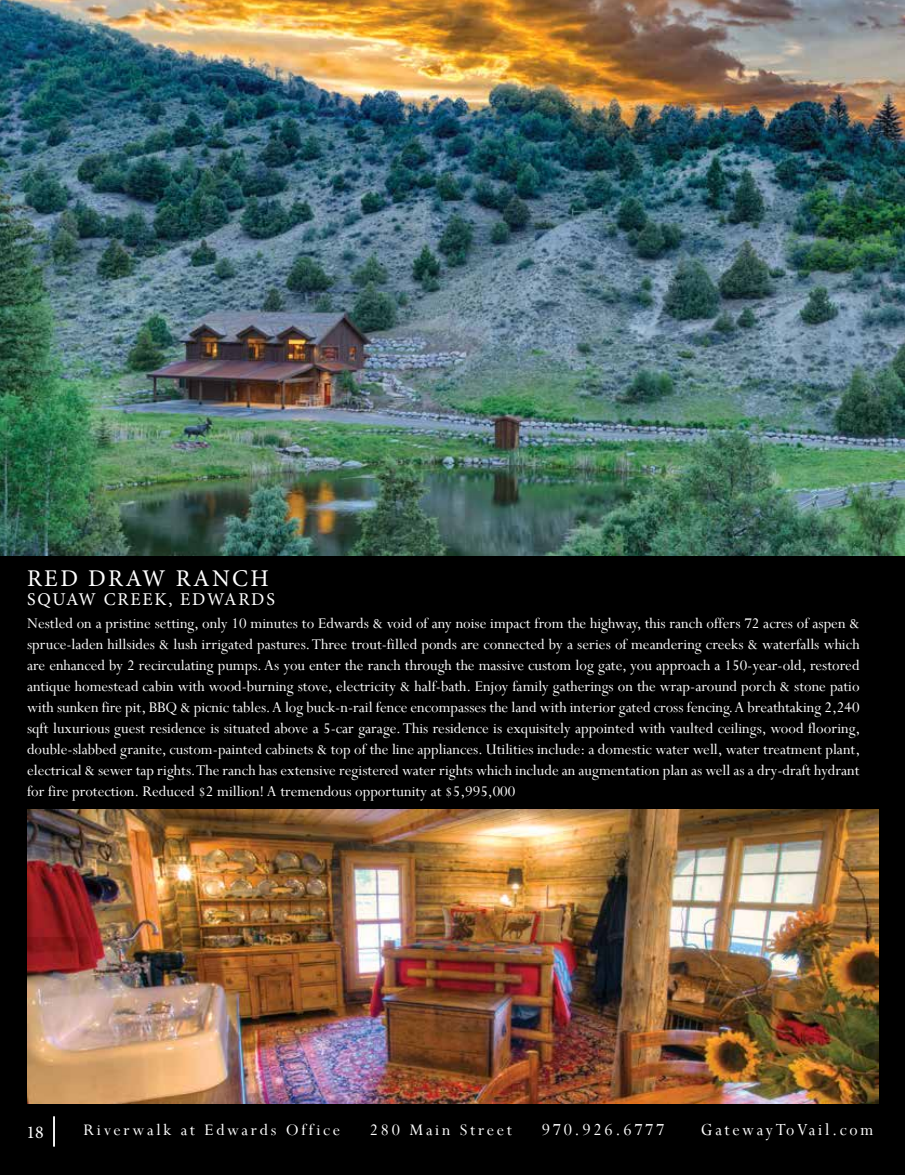
<style>
.page{position:relative;width:905px;height:1175px;background:#fff}
.page>*{position:absolute;margin:0;border:0;box-sizing:border-box;transform-origin:0 0}
.t1{font:24px "Minion Pro";letter-spacing:.1em;color:#fff}
.t2{font:18.9px "Perpetua";letter-spacing:.15em;color:#fff;scale:.95 1}
.t3{font:18px "Perpetua";letter-spacing:.15em;color:#fff}
.t4{font:18px "Minion Pro";letter-spacing:.1em;color:#fff}
.t5{font:16.5px/21px "Perpetua";color:#fff;text-align:justify}
</style>
<div class="page">
<div style="left:0;top:555px;width:904px;height:619px;background:#000"></div>
<hr style="left:53px;top:1116px;width:2px;height:30px;background:#fff">
<img style="left:0;top:0;width:904px;height:555px">
<img style="left:28px;top:809px;width:850px;height:294px">
<h1 class="t1" style="left:27px;top:562px;width:243px">RED DRAW RANCH</h1>
<p class="t4" style="left:27px;top:587px;width:249px">SQUAW CREEK, EDWARDS</p>
<p class="t5" style="left:27px;top:612px;width:834px">Nestled on a pristine setting, only 10 minutes to Edwards &amp; void of any noise impact from the highway, this ranch offers 72 acres of aspen &amp; spruce-laden hillsides &amp; lush irrigated pastures. Three trout-filled ponds are connected by a series of meandering creeks &amp; waterfalls which are enhanced by 2 recirculating pumps. As you enter the ranch through the massive custom log gate, you approach a 150-year-old, restored antique homestead cabin with wood-burning stove, electricity &amp; half-bath. Enjoy family gatherings on the wrap-around porch &amp; stone patio with sunken fire pit, BBQ &amp; picnic tables. A log buck-n-rail fence encompasses the land with interior gated cross fencing. A breathtaking 2,240 sqft luxurious guest residence is situated above a 5-car garage. This residence is exquisitely appointed with vaulted ceilings, wood flooring, double-slabbed granite, custom-painted cabinets &amp; top of the line appliances. Utilities include: a domestic water well, water treatment plant, electrical &amp; sewer tap rights. The ranch has extensive registered water rights which include an augmentation plan as well as a dry-draft hydrant for fire protection. Reduced $2 million! A tremendous opportunity at $5,995,000</p>
<p class="t4" style="left:27px;top:1119px;width:19px">18</p>
<p class="t3" style="left:84px;top:1118px;width:258px">Riverwalk at Edwards Office</p>
<p class="t3" style="left:370px;top:1118px;width:144px">280 Main Street</p>
<p class="t2" style="left:541px;top:1118px;width:131px">970.926.6777</p>
<p class="t2" style="left:701px;top:1118px;width:183px">GatewayToVail.com</p>
</div>
